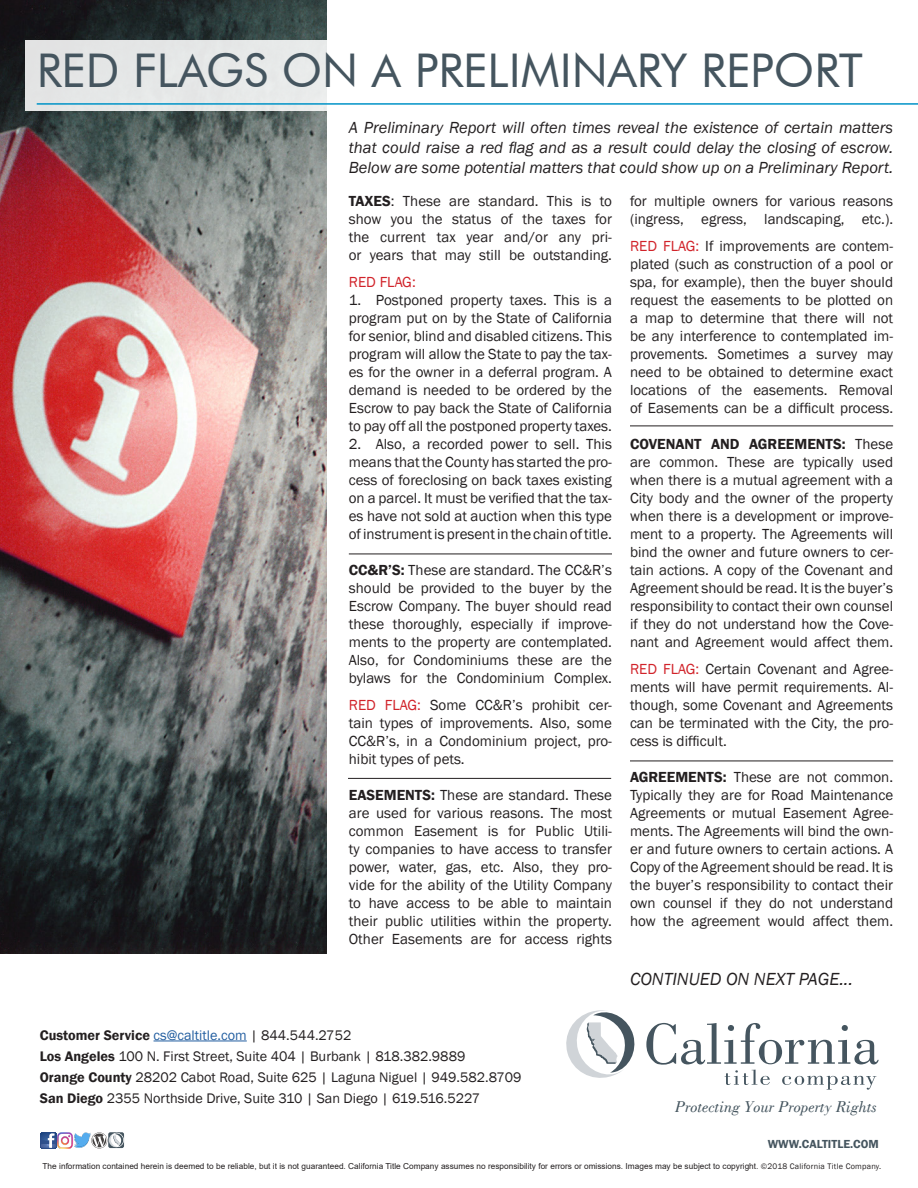
<style>
.page{position:relative;width:918px;height:1188px;background:#fff}
.page>*{position:absolute;margin:0;border:0;box-sizing:border-box;transform-origin:0 0}
.t1{font:46.5px "Futura BT";color:#45555f}
.t2{font:italic 18px "Franklin Gothic";color:#231f20}
.t3{font:italic 16.5px/19.8px "Franklin Gothic";color:#231f20;text-align:justify}
.t4{font:16.5px "Capelli Italic SWFTE";color:#45555f}
.t5{font:15px/18px "Franklin Gothic";color:#231f20;text-align:justify}
.t6{font:15px "Franklin Gothic";color:#d1232a}
.t7{font:14.25px "Franklin Gothic";color:#231f20}
.t8{font:600 14.25px "Franklin Gothic";color:#231f20}
.t9{font:600 12px "Franklin Gothic";color:#45555f}
.t10{font:8.25px "Arial";letter-spacing:.005em;color:#231f20}
.s1{font-weight:600}
.s2{color:#d1232a}
.s3{font-weight:400;color:#225ea0}
.s4{font-weight:400}
.s5{font-family:"Franklin Gothic"}
</style>
<div class="page">
<img style="left:0;top:0;width:326px;height:953px">
<div style="left:26px;top:40px;width:891px;height:71px;background:linear-gradient(to right,#e5e7e7,#fff)"></div>
<hr style="left:37px;top:103px;width:881px;height:2px;background:#0093c7">
<hr style="left:154px;top:1041px;width:93px;height:1px;background:#225ea0">
<svg style="left:646px;top:1023px;width:233px;height:67px"></svg>
<svg style="left:566px;top:1010px;width:69px;height:68px"></svg>
<hr style="left:349px;top:554px;width:263px;height:1px;background:#231f20">
<svg style="left:40px;top:1133px;width:16px;height:15px"></svg>
<img style="left:57px;top:1132px;width:13px;height:17px">
<img style="left:70px;top:1132px;width:21px;height:17px">
<svg style="left:91px;top:1132px;width:33px;height:16px"></svg>
<hr style="left:348px;top:778px;width:263px;height:1px;background:#231f20">
<hr style="left:630px;top:761px;width:263px;height:1px;background:#231f20">
<hr style="left:630px;top:426px;width:263px;height:1px;background:#231f20">
<p class="t1" style="left:37px;top:43px;width:828px">RED FLAGS ON A PRELIMINARY REPORT</p>
<p class="t3" style="left:349px;top:118px;width:546px">A Preliminary Report will often times reveal the existence of certain matters that could raise a red flag and as a result could delay the closing of escrow.<br>Below are some potential matters that could show up on a Preliminary Report.</p>
<p class="t5" style="left:349px;top:192px;width:265px"><span class="s1">TAXES</span>: These are standard. This is to show you the status of the taxes for the current tax year and/or any pri&shy;or years that may still be outstanding.</p>
<p class="t6" style="left:349px;top:273px;width:68px">RED FLAG:</p>
<p class="t5" style="left:349px;top:291px;width:265px">1. Postponed property taxes. This is a program put on by the State of California for senior, blind and disabled citizens. This program will allow the State to pay the tax&shy;es for the owner in a deferral program. A demand is needed to be ordered by the Escrow to pay back the State of California to pay off all the postponed property taxes.</p>
<p class="t5" style="left:349px;top:435px;width:265px">2. Also, a recorded power to sell. This means that the County has started the pro&shy;cess of foreclosing on back taxes existing on a parcel. It must be verified that the tax&shy;es have not sold at auction when this type of instrument is present in the chain of title.</p>
<p class="t5" style="left:349px;top:561px;width:265px"><span class="s1">CC&amp;R’S:</span> These are standard. The CC&amp;R’s should be provided to the buyer by the Escrow Company. The buyer should read these thoroughly, especially if improve&shy;ments to the property are contemplated.<br>Also, for Condominiums these are the bylaws for the Condominium Complex.</p>
<p class="t5" style="left:349px;top:696px;width:265px"><span class="s2">RED FLAG:</span> Some CC&amp;R’s prohibit cer&shy;tain types of improvements. Also, some CC&amp;R’s, in a Condominium project, pro&shy;hibit types of pets.</p>
<p class="t5" style="left:349px;top:786px;width:265px"><span class="s1">EASEMENTS:</span> These are standard. These are used for various reasons. The most common Easement is for Public Utili&shy;ty companies to have access to transfer power, water, gas, etc. Also, they pro&shy;vide for the ability of the Utility Company to have access to be able to maintain their public utilities within the property.<br>Other Easements are for access rights</p>
<p class="t8" style="left:40px;top:1026px;width:313px">Customer Service <span class="s3">cs@caltitle.com</span> <span class="s4">| 844.544.2752</span></p>
<p class="t7" style="left:40px;top:1047px;width:427px"><span class="s1">Los Angeles</span> 100 N. First Street, Suite 404 | Burbank | 818.382.9889</p>
<p class="t7" style="left:40px;top:1068px;width:483px"><span class="s1">Orange County</span> 28202 Cabot Road, Suite 625 | Laguna Niguel | 949.582.8709</p>
<p class="t7" style="left:40px;top:1089px;width:442px"><span class="s1">San Diego</span> 2355 Northside Drive, Suite 310 | San Diego | 619.516.5227</p>
<p class="t5" style="left:630px;top:192px;width:265px">for multiple owners for various reasons (ingress, egress, landscaping, etc.).</p>
<p class="t5" style="left:630px;top:237px;width:265px"><span class="s2">RED FLAG:</span> If improvements are contem&shy;plated (such as construction of a pool or spa, for example), then the buyer should request the easements to be plotted on a map to determine that there will not be any interference to contemplated im&shy;provements. Sometimes a survey may need to be obtained to determine exact locations of the easements. Removal of Easements can be a difficult process.</p>
<p class="t5" style="left:630px;top:435px;width:265px"><span class="s1">COVENANT AND AGREEMENTS:</span> These are common. These are typically used when there is a mutual agreement with a City body and the owner of the property when there is a development or improve&shy;ment to a property. The Agreements will bind the owner and future owners to cer&shy;tain actions. A copy of the Covenant and Agreement should be read. It is the buyer’s responsibility to contact their own counsel if they do not understand how the Cove&shy;nant and Agreement would affect them.</p>
<p class="t5" style="left:630px;top:660px;width:265px"><span class="s2">RED FLAG:</span> Certain Covenant and Agree&shy;ments will have permit requirements. Al&shy;though, some Covenant and Agreements can be terminated with the City, the pro&shy;cess is difficult.</p>
<p class="t5" style="left:630px;top:768px;width:265px"><span class="s1">AGREEMENTS:</span> These are not common.<br>Typically they are for Road Maintenance Agreements or mutual Easement Agree&shy;ments. The Agreements will bind the own&shy;er and future owners to certain actions. A Copy of the Agreement should be read. It is the buyer’s responsibility to contact their own counsel if they do not understand how the agreement would affect them.</p>
<p class="t2" style="left:630px;top:968px;width:224px">CONTINUED ON NEXT PAGE...</p>
<p class="t4" style="left:675px;top:1096px;width:203px">Protecting Your Property Rights</p>
<p class="t9" style="left:768px;top:1136px;width:112px">WWW.CALTITLE.COM</p>
<p class="t10" style="left:43px;top:1161px;width:840px">The information contained herein is deemed to be reliable, but it is not guaranteed. California Title Company assumes no responsibility for errors or omissions. Images may be subject to copyright. <span class="s5">©2018 California Title Company.</span></p>
</div>
